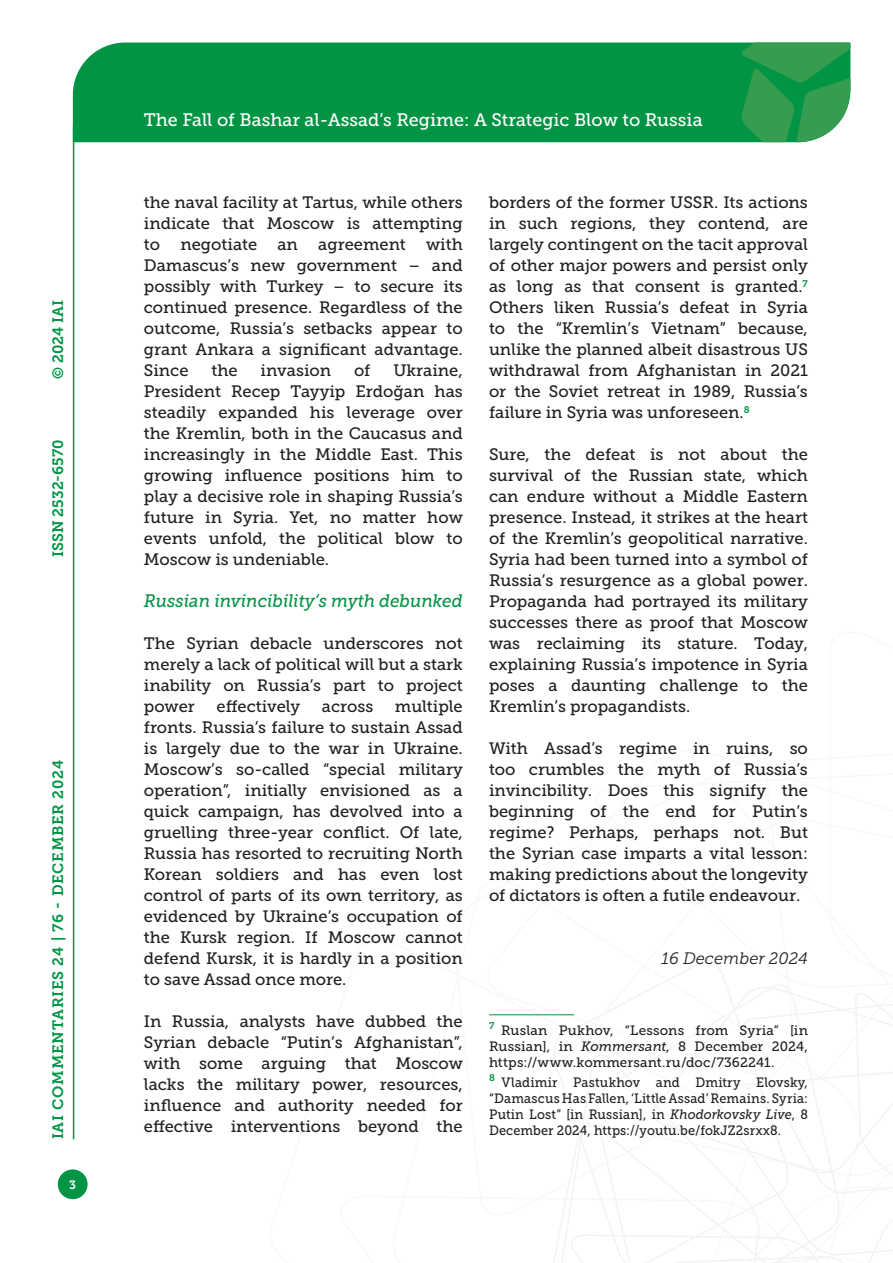
<style>
.page{position:relative;width:893px;height:1263px;background:#fff}
.page>*{position:absolute;margin:0;border:0;box-sizing:border-box;transform-origin:0 0}
.t1{font:18px "Museo Slab 500";color:#fff}
.Titolo_paragrafo_2{font:italic 18px "Museo Slab 500";color:#009444;scale:.95 1}
.Testo{font:16.5px/21px "Museo Slab 500";color:#231f20;text-align:justify}
.Testo-2{font:italic 16.5px "Museo Slab 300";color:#231f20}
.t2{font:15px "Museo Slab 700";letter-spacing:.05em;color:#009444}
.t3{font:15px "Museo Slab 700";color:#009444}
.Nota{font:13.5px/16.2px "Museo Slab 500";letter-spacing:.01em;color:#231f20;text-align:justify;scale:.94 1}
.Nota-2{font:13.5px/16.2px "Museo Slab 500";letter-spacing:.01em;color:#231f20;text-align:justify}
.t4{font:12px "Museo Slab 700";color:#fff}
.s1{font-style:italic}
</style>
<div class="page">
<svg style="left:531px;top:960px;width:362px;height:303px"></svg>
<div style="left:73px;top:43px;width:668px;height:99px;background:#009444"></div>
<svg style="left:741px;top:43px;width:109px;height:99px;background:#319e55"></svg>
<div style="left:58px;top:1169px;width:30px;height:30px;background:#009444;border-radius:50%"></div>
<hr style="left:73px;top:126px;width:1px;height:1013px;background:#009444">
<hr style="left:489px;top:1014px;width:85px;height:1px;background:#009444">
<p class="t2" style="left:50px;top:379px;width:80px;rotate:-90deg">© 2024 IAI</p>
<p class="t3" style="left:50px;top:557px;width:119px;rotate:-90deg">ISSN 2532-6570</p>
<p class="t2" style="left:50px;top:1139px;width:381px;rotate:-90deg">IAI COMMENTARIES 24 | 76 - DECEMBER 2024</p>
<p class="t4" style="left:69px;top:1178px;width:8px">3</p>
<p class="t1" style="left:144px;top:110px;width:560px">The Fall of Bashar al-Assad’s Regime: A Strategic Blow to Russia</p>
<p class="Testo" style="left:144px;top:192px;width:320px">the naval facility at Tartus, while others indicate that Moscow is attempting to negotiate an agreement with Damascus’s new government – and possibly with Turkey – to secure its continued presence. Regardless of the outcome, Russia’s setbacks appear to grant Ankara a significant advantage.<br>Since</p>
<p class="Testo" style="left:211px;top:360px;width:28px">the</p>
<p class="Testo" style="left:261px;top:360px;width:72px">invasion</p>
<p class="Testo" style="left:354px;top:360px;width:18px">of</p>
<p class="Testo" style="left:144px;top:360px;width:320px;text-indent:250px">Ukraine, President Recep Tayyip Erdoğan has steadily expanded his leverage over the Kremlin, both in the Caucasus and increasingly in the Middle East. This growing influence positions him to play a decisive role in shaping Russia’s future in Syria. Yet, no matter how events unfold, the political blow to Moscow is undeniable.</p>
<p class="Titolo_paragrafo_2" style="left:144px;top:591px;width:337px">Russian invincibility’s myth debunked</p>
<p class="Testo" style="left:144px;top:633px;width:320px">The Syrian debacle underscores not merely a lack of political will but a stark inability on Russia’s part to project power</p>
<p class="Testo" style="left:217px;top:696px;width:85px">effectively</p>
<p class="Testo" style="left:322px;top:696px;width:53px">across</p>
<p class="Testo" style="left:144px;top:696px;width:320px;text-indent:251px">multiple fronts. Russia’s failure to sustain Assad is largely due to the war in Ukraine.<br>Moscow’s so-called “special military operation”, initially envisioned as a quick campaign, has devolved into a gruelling three-year conflict. Of late, Russia has resorted to recruiting North Korean soldiers and has even lost control of parts of its own territory, as evidenced by Ukraine’s occupation of the Kursk region. If Moscow cannot defend Kursk, it is hardly in a position to save Assad once more.</p>
<p class="Testo" style="left:144px;top:1011px;width:320px">In Russia, analysts have dubbed the Syrian debacle “Putin’s Afghanistan”, with some arguing that Moscow lacks the military power, resources, influence and authority needed for effective interventions beyond the</p>
<p class="Testo" style="left:489px;top:192px;width:320px">borders of the former USSR. Its actions in such regions, they contend, are largely contingent on the tacit approval of other major powers and persist only as long as that consent is granted.<sup>7<br></sup>Others liken Russia’s defeat in Syria to the “Kremlin’s Vietnam” because, unlike the planned albeit disastrous US withdrawal from Afghanistan in 2021 or the Soviet retreat in 1989, Russia’s failure in Syria was unforeseen.<sup>8</sup></p>
<p class="Testo" style="left:489px;top:444px;width:320px">Sure, the defeat is not about the survival of the Russian state, which can endure without a Middle Eastern presence. Instead, it strikes at the heart of the Kremlin’s geopolitical narrative.<br>Syria had been turned into a symbol of Russia’s resurgence as a global power.<br>Propaganda had portrayed its military successes there as proof that Moscow was reclaiming its stature. Today, explaining Russia’s impotence in Syria poses a daunting challenge to the Kremlin’s propagandists.</p>
<p class="Testo" style="left:489px;top:738px;width:320px">With Assad’s regime in ruins, so too crumbles the myth of Russia’s invincibility. Does this signify the beginning of the end for Putin’s regime? Perhaps, perhaps not. But the Syrian case imparts a vital lesson: making predictions about the longevity of dictators is often a futile endeavour.</p>
<p class="Testo-2" style="left:662px;top:949px;width:148px">16 December 2024</p>
<p class="Nota-2" style="left:489px;top:1022px;width:320px"><sup>7</sup> Ruslan Pukhov, “Lessons from Syria” [in Russian], in <span class="s1">Kommersant</span>, 8 December 2024, https://www.kommersant.ru/doc/7362241.</p>
<p class="Nota" style="left:489px;top:1074px;width:341px"><sup>8</sup> Vladimir Pastukhov and Dmitry Elovsky, “Damascus Has Fallen, ‘Little Assad’ Remains. Syria:<br>Putin Lost” [in Russian], in <span class="s1">Khodorkovsky Live</span>, 8<br>December 2024, https://youtu.be/fokJZ2srxx8.</p>
</div>
